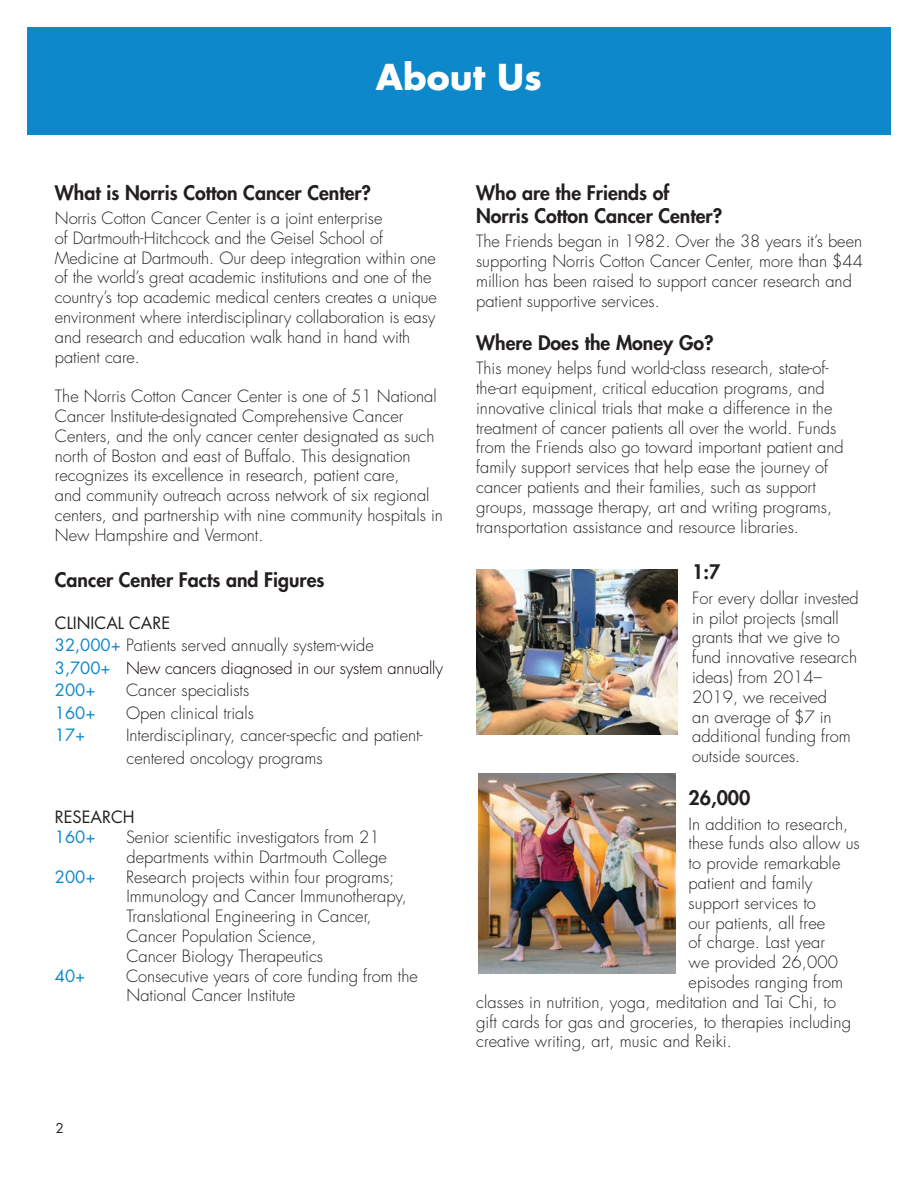
<style>
.page{position:relative;width:918px;height:1188px;background:#fff}
.page>*{position:absolute;margin:0;border:0;box-sizing:border-box;transform-origin:0 0}
.t1{font:700 34.8px "Futura Std";color:#fff}
.t2{font:800 19.5px/23.4px "Futura Std";color:#231f20}
.t3{font:300 16.5px/19.8px "Futura Std";color:#231f20}
.t4{font:300 16.5px "Futura Std";letter-spacing:-.01em;color:#0c0000}
.t5{font:16.5px "Futura Std";color:#0c88cb}
.t6{font:16.5px "Futura Std";color:#231f20}
.t7{font:15px "Futura PT";color:#231f20}
.s1{font-weight:400;color:#0c88cb}
</style>
<div class="page">
<img style="left:476px;top:570px;width:201px;height:164px">
<img style="left:478px;top:774px;width:197px;height:200px">
<div style="left:27px;top:27px;width:864px;height:108px;background:#0c88cb"></div>
<p class="t1" style="left:376px;top:54px;width:168px">About Us</p>
<p class="t2" style="left:55px;top:181px;width:318px">What is Norris Cotton Cancer Center?</p>
<p class="t3" style="left:55px;top:209px;width:384px">Norris Cotton Cancer Center is a joint enterprise<br>of Dartmouth-Hitchcock and the Geisel School of Medicine at Dartmouth. Our deep integration within one of the world’s great academic institutions and one of the country’s top academic medical centers creates a unique environment where interdisciplinary collaboration is easy and research and education walk hand in hand with patient care.</p>
<p class="t3" style="left:55px;top:387px;width:390px">The Norris Cotton Cancer Center is one of 51 National Cancer Institute-designated Comprehensive Cancer Centers, and the only cancer center designated as such north of Boston and east of Buffalo. This designation recognizes its excellence in research, patient care,<br>and community outreach across network of six regional centers, and partnership with nine community hospitals in New Hampshire and Vermont.</p>
<p class="t2" style="left:55px;top:568px;width:271px">Cancer Center Facts and Figures</p>
<p class="t6" style="left:55px;top:612px;width:117px">CLINICAL CARE</p>
<p class="t3" style="left:55px;top:636px;width:321px"><span class="s1">32,000+</span> Patients served annually system-wide</p>
<p class="t4" style="left:55px;top:658px;width:390px"><span class="s1">3,700+</span> New cancers diagnosed in our system annually</p>
<p class="t5" style="left:55px;top:680px;width:42px">200+</p>
<p class="t3" style="left:126px;top:681px;width:125px">Cancer specialists</p>
<p class="t5" style="left:55px;top:702px;width:42px">160+</p>
<p class="t3" style="left:126px;top:703px;width:130px">Open clinical trials</p>
<p class="t5" style="left:55px;top:725px;width:32px">17+</p>
<p class="t3" style="left:126px;top:724px;width:298px;line-height:22.5px">Interdisciplinary, cancer-specfic and patient&shy;centered oncology programs</p>
<p class="t6" style="left:55px;top:807px;width:81px">RESEARCH</p>
<p class="t5" style="left:55px;top:826px;width:42px">160+</p>
<p class="t3" style="left:126px;top:828px;width:255px">Senior scientific investigators from 21</p>
<p class="t3" style="left:126px;top:847px;width:262px">departments within Dartmouth College</p>
<p class="t5" style="left:55px;top:866px;width:42px">200+</p>
<p class="t3" style="left:126px;top:867px;width:282px">Research projects within four programs; Immunology and Cancer Immunotherapy, Translational Engineering in Cancer, Cancer Population Science,<br>Cancer Biology Therapeutics</p>
<p class="t5" style="left:55px;top:965px;width:32px">40+</p>
<p class="t3" style="left:126px;top:966px;width:293px">Consecutive years of core funding from the</p>
<p class="t3" style="left:126px;top:986px;width:170px">National Cancer Institute</p>
<p class="t7" style="left:56px;top:1119px;width:10px">2</p>
<p class="t2" style="left:476px;top:181px;width:248px">Who are the Friends of<br>Norris Cotton Cancer Center?</p>
<p class="t3" style="left:476px;top:232px;width:388px">The Friends began in 1982. Over the 38 years it’s been supporting Norris Cotton Cancer Center, more than $44 million has been raised to support cancer research and patient supportive services.</p>
<p class="t2" style="left:476px;top:331px;width:239px">Where Does the Money Go?</p>
<p class="t3" style="left:476px;top:359px;width:369px">This money helps fund world-class research, state-of&shy;the-art equipment, critical education programs, and innovative clinical trials that make a difference in the treatment of cancer patients all over the world. Funds from the Friends also go toward important patient and family support services that help ease the journey of cancer patients and their families, such as support groups, massage therapy, art and writing programs, transportation assistance and resource libraries.</p>
<p class="t2" style="left:692px;top:561px;width:30px">1:7</p>
<p class="t3" style="left:692px;top:588px;width:168px">For every dollar invested in pilot projects (small grants that we give to fund innovative research ideas) from 2014–<br>2019, we received<br>an average of $7 in additional funding from outside sources.</p>
<p class="t2" style="left:689px;top:786px;width:63px">26,000</p>
<p class="t3" style="left:689px;top:814px;width:161px">In addition to research,</p>
<p class="t3" style="left:689px;top:834px;width:173px">these funds also allow us</p>
<p class="t3" style="left:689px;top:854px;width:153px">to provide remarkable</p>
<p class="t3" style="left:689px;top:874px;width:125px">patient and family</p>
<p class="t3" style="left:689px;top:893px;width:129px">support services to</p>
<p class="t3" style="left:689px;top:913px;width:138px">our patients, all free</p>
<p class="t3" style="left:689px;top:933px;width:138px">of charge. Last year</p>
<p class="t3" style="left:689px;top:953px;width:151px">we provided 26,000</p>
<p class="t3" style="left:689px;top:973px;width:156px">episodes ranging from</p>
<p class="t3" style="left:476px;top:992px;width:361px">classes in nutrition, yoga, meditation and Tai Chi, to</p>
<p class="t3" style="left:476px;top:1012px;width:376px">gift cards for gas and groceries, to therapies including</p>
<p class="t3" style="left:476px;top:1032px;width:257px">creative writing, art, music and Reiki.</p>
</div>
